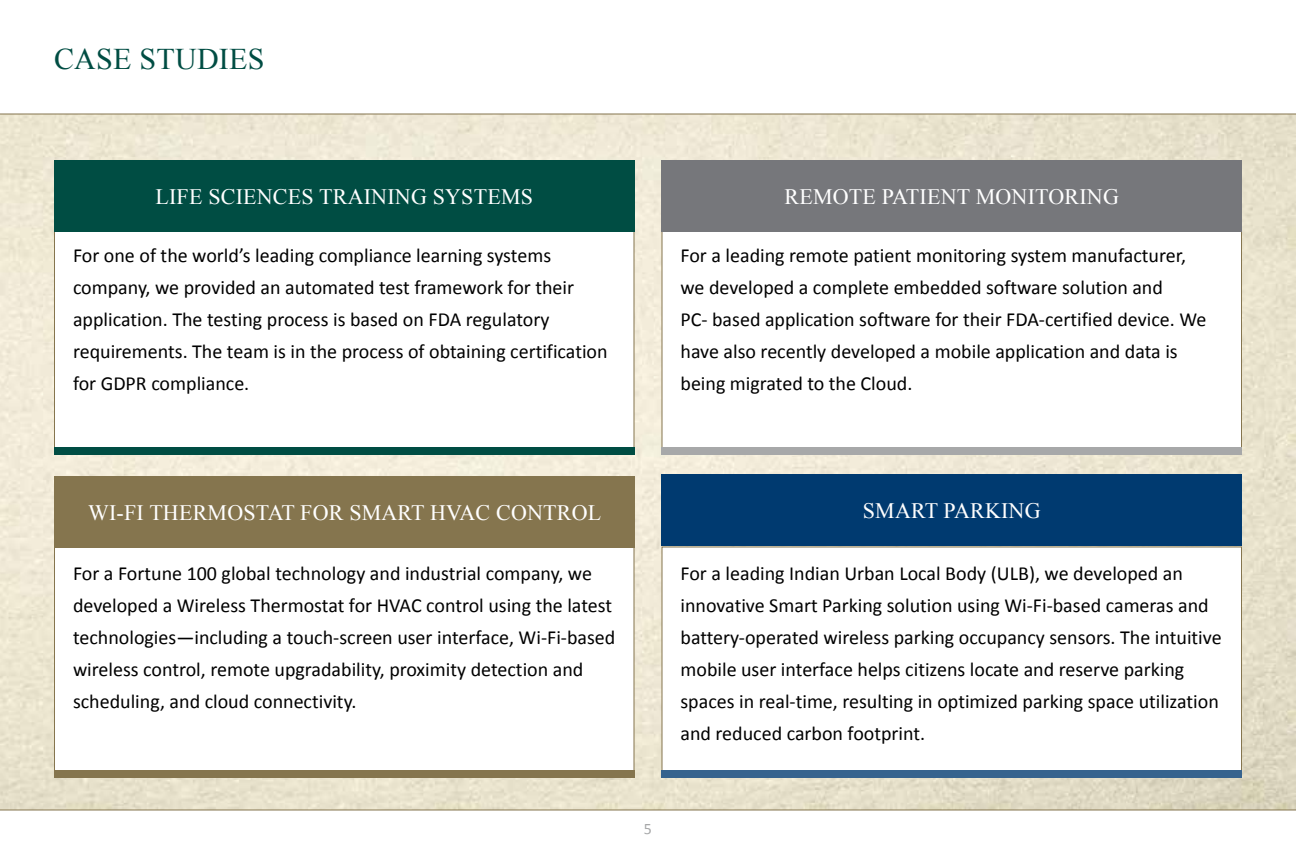
<style>
.page{position:relative;width:1296px;height:864px;background:#fff}
.page>*{position:absolute;margin:0;border:0;box-sizing:border-box;transform-origin:0 0}
.t1{font:30px "Times New Roman";letter-spacing:.01em;color:#004d43}
.t2{font:22px "Times New Roman";letter-spacing:.01em;color:#fff}
.t3{font:20px/32px "Calibri";color:#000}
.t4{font:16px "Calibri";color:#a7a8a9}
</style>
<div class="page">
<img style="left:0;top:115px;width:1296px;height:695px">
<hr style="left:0;top:810px;width:1296px;height:1px;background:#85754e">
<div style="left:54px;top:230px;width:580px;height:224px;background:#fff"></div>
<div style="left:662px;top:230px;width:580px;height:224px;background:#fff"></div>
<div style="left:662px;top:547px;width:580px;height:225px;background:#fff"></div>
<div style="left:54px;top:160px;width:580px;height:72px;background:#004d43"></div>
<div style="left:662px;top:160px;width:580px;height:72px;background:#76777b"></div>
<div style="left:662px;top:474px;width:580px;height:72px;background:#003a70"></div>
<div style="left:54px;top:447px;width:580px;height:8px;background:#004d43"></div>
<div style="left:662px;top:447px;width:580px;height:8px;background:#a7a8a9"></div>
<hr style="left:0;top:114px;width:1296px;height:1px;background:#85754e">
<div style="left:54px;top:547px;width:580px;height:225px;background:#fff"></div>
<div style="left:54px;top:476px;width:580px;height:72px;background:#85754e"></div>
<div style="left:54px;top:770px;width:580px;height:8px;background:#85754e"></div>
<div style="left:662px;top:770px;width:580px;height:8px;background:#36638e"></div>
<h1 class="t1" style="left:54px;top:39px;width:212px">CASE STUDIES</h1>
<p class="t2" style="left:155px;top:181px;width:379px">LIFE SCIENCES TRAINING SYSTEMS</p>
<p class="t2" style="left:785px;top:181px;width:336px">REMOTE PATIENT MONITORING</p>
<p class="t3" style="left:73px;top:239px;width:536px">For one of the world’s leading compliance learning systems company, we provided an automated test framework for their application. The testing process is based on FDA regulatory requirements. The team is in the process of obtaining certification for GDPR compliance.</p>
<p class="t3" style="left:680px;top:239px;width:527px">For a leading remote patient monitoring system manufacturer, we developed a complete embedded software solution and<br>PC- based application software for their FDA-certified device. We have also recently developed a mobile application and data is being migrated to the Cloud.</p>
<p class="t2" style="left:88px;top:497px;width:515px">WI-FI THERMOSTAT FOR SMART HVAC CONTROL</p>
<p class="t3" style="left:73px;top:557px;width:544px">For a Fortune 100 global technology and industrial company, we developed a Wireless Thermostat for HVAC control using the latest technologies—including a touch-screen user interface, Wi-Fi-based wireless control, remote upgradability, proximity detection and scheduling, and cloud connectivity.</p>
<p class="t2" style="left:863px;top:496px;width:179px">SMART PARKING</p>
<p class="t3" style="left:680px;top:557px;width:543px">For a leading Indian Urban Local Body (ULB), we developed an innovative Smart Parking solution using Wi-Fi-based cameras and battery-operated wireless parking occupancy sensors. The intuitive mobile user interface helps citizens locate and reserve parking spaces in real-time, resulting in optimized parking space utilization and reduced carbon footprint.</p>
<p class="t4" style="left:644px;top:819px;width:10px">5</p>
</div>
